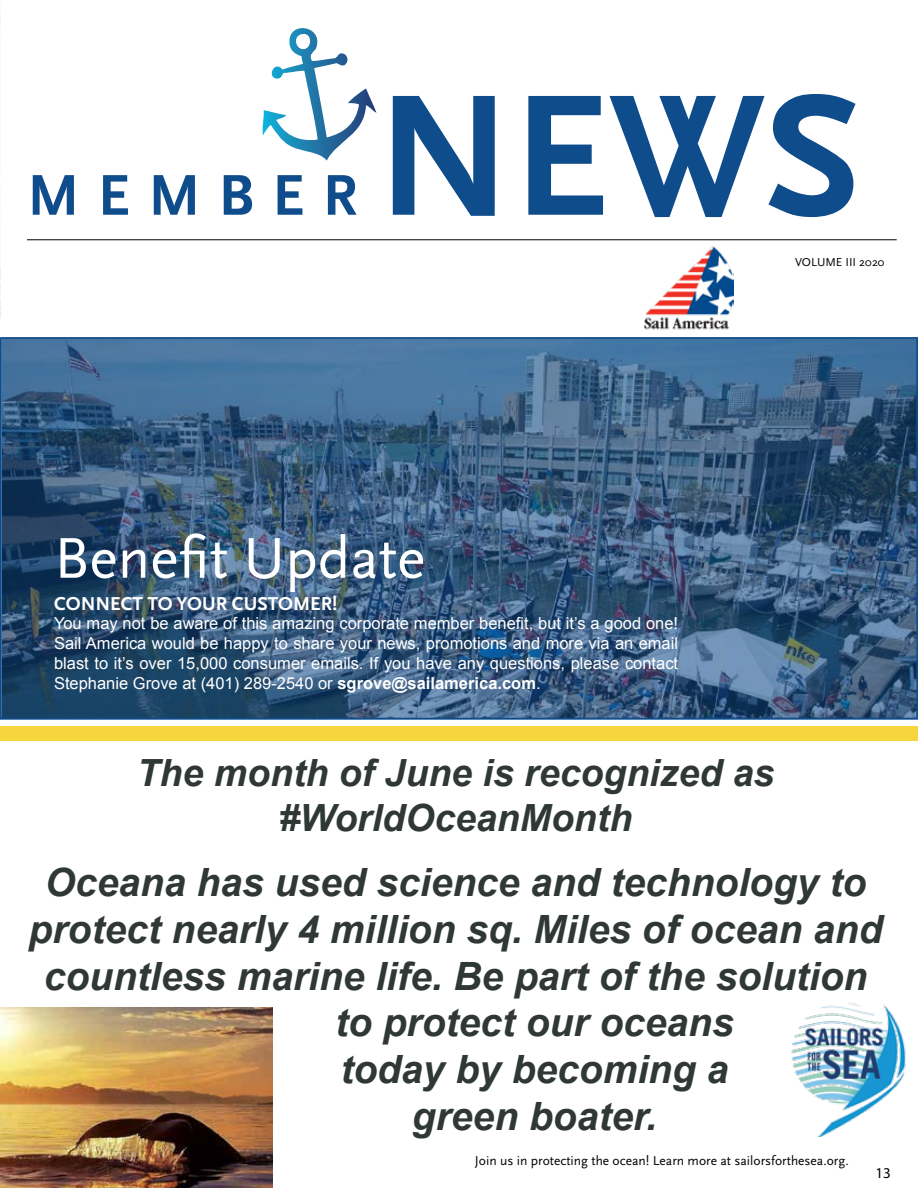
<style>
.page{position:relative;width:918px;height:1188px;background:#fff}
.page>*{position:absolute;margin:0;border:0;box-sizing:border-box;transform-origin:0 0}
.t1{font:700 180px "Scala Sans Pro";color:#0f4c8c}
.t2{font:60px "Scala Sans Pro";color:#fff}
.t3{font:700 60px "Scala Sans Pro";letter-spacing:.3em;color:#0f4c8c}
.t4{font:italic 700 39px "Arial";color:#303837}
.t5{font:italic 700 37.5px/45px "Arial";color:#303837;text-align:center}
.t6{font:700 19.5px "Scala Sans Pro";color:#fff}
.t7{font:16.5px/19.8px "Arial";color:#fff;text-align:justify}
.t8{font:15px "Myriad Pro";color:#000}
.t9{font:13.5px "Scala Sans Pro";color:#000}
.t10{font:12px "Scala Sans Pro";color:#000}
.s1{font-weight:700}
</style>
<div class="page">
<hr style="left:27px;top:239px;width:870px;height:1px;background:#000">
<img style="left:644px;top:246px;width:90px;height:84px">
<svg style="left:0;top:338px;width:918px;height:381px;background:#395d80"></svg>
<img style="left:791px;top:1002px;width:115px;height:135px">
<div style="left:0;top:727px;width:918px;height:14px;background:#f7d63d"></div>
<svg style="left:263px;top:28px;width:114px;height:133px"></svg>
<img style="left:0;top:1007px;width:272px;height:181px">
<h2 class="t3" style="left:27px;top:161px;width:332px">MEMBER</h2>
<h1 class="t1" style="left:376px;top:53px;width:487px">NEWS</h1>
<p class="t10" style="left:795px;top:255px;width:91px">VOLUME III 2020</p>
<h2 class="t2" style="left:54px;top:524px;width:373px">Benefit Update</h2>
<p class="t6" style="left:54px;top:592px;width:285px">CONNECT TO YOUR CUSTOMER!</p>
<p class="t7" style="left:54px;top:614px;width:626px">You may not be aware of this amazing corporate member benefit, but it’s a good one!<br>Sail America would be happy to share your news, promotions and more via an email blast to it’s over 15,000 consumer emails. If you have any questions, please contact Stephanie Grove at (401) 289-2540 or <span class="s1">sgrove@sailamerica.com</span>.</p>
<h3 class="t5" style="left:137px;top:752px;width:639px">The month of June is recognized as #WorldOceanMonth</h3>
<h3 class="t4" style="left:45px;top:857px;width:823px">Oceana has used science and technology to</h3>
<h3 class="t4" style="left:29px;top:904px;width:855px">protect nearly 4 million sq. Miles of ocean and</h3>
<h3 class="t4" style="left:44px;top:951px;width:825px">countless marine life. Be part of the solution</h3>
<h3 class="t4" style="left:335px;top:997px;width:400px">to protect our oceans</h3>
<h3 class="t4" style="left:340px;top:1044px;width:389px">today by becoming a</h3>
<h3 class="t4" style="left:412px;top:1091px;width:246px">green boater.</h3>
<p class="t9" style="left:475px;top:1153px;width:375px">Join us in protecting the ocean! Learn more at sailorsforthesea.org.</p>
<p class="t8" style="left:876px;top:1163px;width:17px">13</p>
</div>
